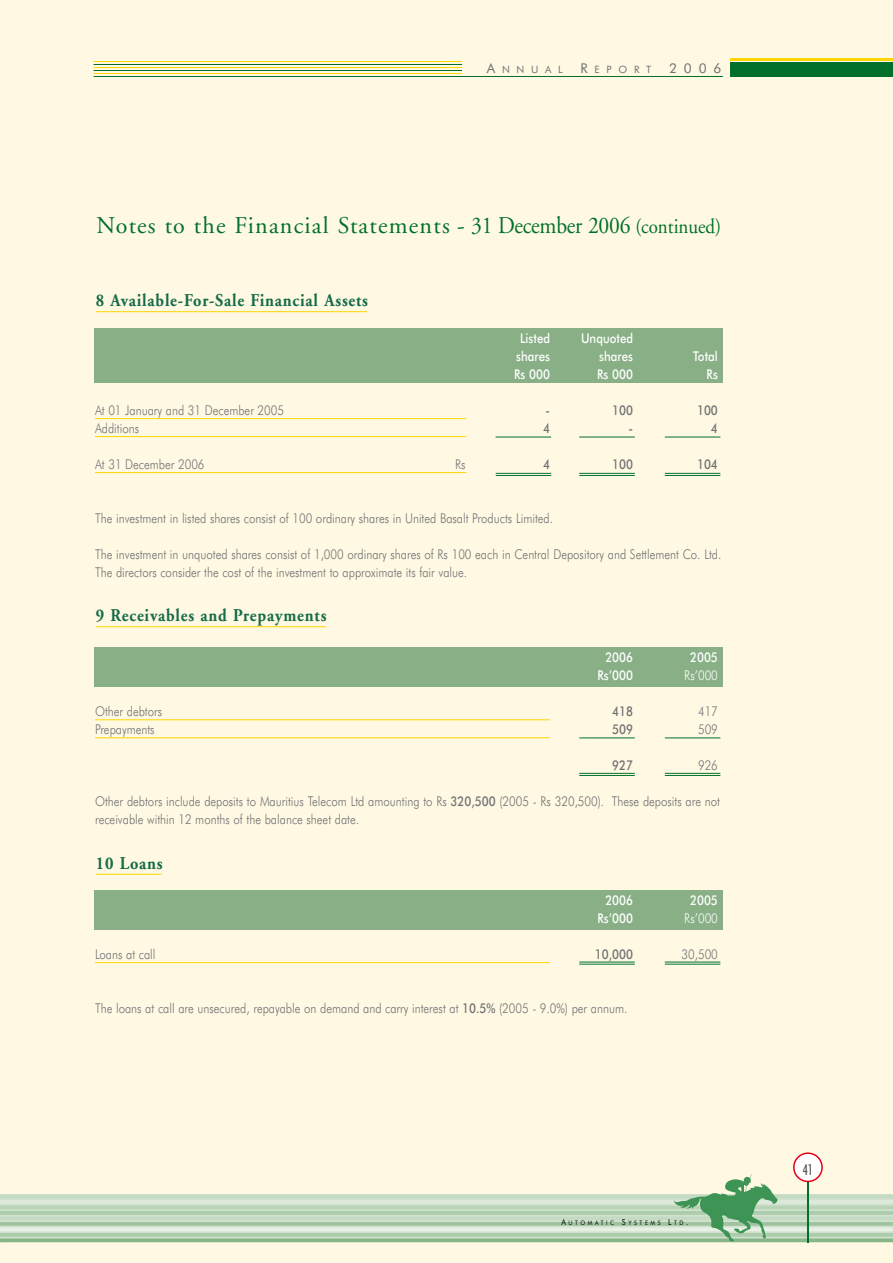
<style>
.page{position:relative;width:893px;height:1263px;background:#fff9e4}
.page>*{position:absolute;margin:0;border:0;box-sizing:border-box;transform-origin:0 0}
.t1{font:24px "Adobe Garamond";letter-spacing:.05em;color:#00702b}
.t2{font:700 18px "Adobe Garamond";letter-spacing:.05em;color:#176c48;scale:.9 1}
.t3{font:500 condensed 15px "Futura BT";color:#58585a;scale:.9 1}
.t4{font:300 13.5px/18px "Futura BT";color:#707173;scale:.85 1}
.t5{font:500 13.5px "Futura BT";color:#fff;scale:.85 1}
.t6{font:500 13.5px "Futura BT";color:#707173;scale:.85 1}
.t7{font:300 13.5px "Futura BT";color:#fff;scale:.85 1}
.t8{font:13.5px "Futura BT";color:#707173}
.t9{font:10.2px "Futura BT";letter-spacing:.665em;color:#707173}
.t10{font:6.15px "Futura BT";letter-spacing:.465em;color:#000;scale:.9 1}
.s1{font-size:13.5px}
.s2{font-size:21px}
.s3{font-weight:500}
.s4{font-size:8.25px}
</style>
<div class="page">
<div style="left:0;top:1194px;width:893px;height:48px;background:#d1e2cf"></div>
<hr style="left:0;top:1194px;width:893px;height:4px;background:#c5dac3">
<hr style="left:0;top:1200px;width:893px;height:4px;background:#dde9db">
<hr style="left:0;top:1205px;width:893px;height:4px;background:#b9d3b7">
<hr style="left:0;top:1211px;width:893px;height:4px;background:#adccac">
<hr style="left:0;top:1216px;width:893px;height:4px;background:#c5dac3">
<hr style="left:0;top:1222px;width:893px;height:4px;background:#a0c4a0">
<hr style="left:0;top:1227px;width:893px;height:4px;background:#e8f0e6">
<hr style="left:0;top:1233px;width:893px;height:4px;background:#adccac">
<svg style="left:1px;top:1238px;width:892px;height:4px;background:#8fba90"></svg>
<svg style="left:673px;top:1174px;width:105px;height:67px"></svg>
<hr style="left:94px;top:76px;width:629px;height:1px;background:#00702b">
<hr style="left:94px;top:73px;width:368px;height:1px;background:#ffd600">
<hr style="left:94px;top:70px;width:368px;height:1px;background:#00702b">
<hr style="left:94px;top:67px;width:368px;height:1px;background:#ffd600">
<hr style="left:94px;top:64px;width:368px;height:1px;background:#00702b">
<hr style="left:94px;top:61px;width:368px;height:1px;background:#ffd600">
<hr style="left:730px;top:58px;width:163px;height:3px;background:#ffd600">
<div style="left:730px;top:62px;width:163px;height:15px;background:#00702b"></div>
<hr style="left:807px;top:1177px;width:2px;height:66px;background:#00702b">
<div style="left:794px;top:1153px;width:28px;height:28px;background:#fff;border-radius:50%"></div>
<div style="left:793px;top:1152px;width:30px;height:30px;border:2px solid #e2001a;border-radius:50%"></div>
<div style="left:95px;top:329px;width:628px;height:54px;background:#88af85"></div>
<hr style="left:95px;top:418px;width:371px;height:1px;background:#ffd600">
<hr style="left:95px;top:436px;width:371px;height:1px;background:#ffd600">
<hr style="left:95px;top:472px;width:371px;height:1px;background:#ffd600">
<hr style="left:579px;top:473px;width:56px;height:1px;background:#00702b">
<hr style="left:665px;top:473px;width:55px;height:1px;background:#00702b">
<hr style="left:579px;top:475px;width:56px;height:1px;background:#00702b">
<hr style="left:665px;top:475px;width:55px;height:1px;background:#00702b">
<hr style="left:496px;top:473px;width:55px;height:1px;background:#00702b">
<hr style="left:496px;top:475px;width:55px;height:1px;background:#00702b">
<hr style="left:579px;top:437px;width:56px;height:1px;background:#00702b">
<hr style="left:665px;top:437px;width:55px;height:1px;background:#00702b">
<hr style="left:496px;top:437px;width:55px;height:1px;background:#00702b">
<hr style="left:96px;top:311px;width:271px;height:1px;background:#ffd600">
<div style="left:95px;top:648px;width:628px;height:39px;background:#88af85"></div>
<hr style="left:95px;top:719px;width:455px;height:1px;background:#ffd600">
<hr style="left:95px;top:737px;width:455px;height:1px;background:#ffd600">
<hr style="left:96px;top:626px;width:230px;height:1px;background:#ffd600">
<hr style="left:579px;top:773px;width:56px;height:1px;background:#00702b">
<hr style="left:665px;top:773px;width:55px;height:1px;background:#00702b">
<hr style="left:579px;top:775px;width:56px;height:1px;background:#00702b">
<hr style="left:665px;top:775px;width:55px;height:1px;background:#00702b">
<hr style="left:579px;top:737px;width:56px;height:1px;background:#00702b">
<hr style="left:665px;top:737px;width:55px;height:1px;background:#00702b">
<div style="left:95px;top:891px;width:628px;height:39px;background:#88af85"></div>
<hr style="left:95px;top:962px;width:455px;height:1px;background:#ffd600">
<hr style="left:96px;top:874px;width:66px;height:1px;background:#ffd600">
<hr style="left:579px;top:962px;width:56px;height:1px;background:#00702b">
<hr style="left:665px;top:962px;width:55px;height:1px;background:#00702b">
<hr style="left:579px;top:964px;width:56px;height:1px;background:#00702b">
<hr style="left:665px;top:964px;width:55px;height:1px;background:#00702b">
<p class="t9" style="left:487px;top:63px;width:77px"><span class="s1">A</span>NNUAL</p>
<p class="t9" style="left:581px;top:63px;width:72px"><span class="s1">R</span>EPORT</p>
<p class="t8" style="left:669px;top:60px;width:54px">2006</p>
<h1 class="t1" style="left:97px;top:212px;width:626px">Notes to the Financial Statements - 31 December 2006 <span class="s2">(continued)</span></h1>
<h2 class="t2" style="left:96px;top:291px;width:304px">8 Available-For-Sale Financial Assets</h2>
<p class="t5" style="left:520px;top:330px;width:37px">Listed</p>
<p class="t5" style="left:581px;top:330px;width:63px">Unquoted</p>
<p class="t5" style="left:516px;top:348px;width:41px">shares</p>
<p class="t5" style="left:599px;top:348px;width:41px">shares</p>
<p class="t5" style="left:693px;top:348px;width:30px">Total</p>
<p class="t5" style="left:514px;top:366px;width:44px">Rs 000</p>
<p class="t5" style="left:597px;top:366px;width:44px">Rs 000</p>
<p class="t5" style="left:707px;top:366px;width:15px">Rs</p>
<p class="t4" style="left:95px;top:401px;width:224px">At 01 January and 31 December 2005</p>
<p class="t6" style="left:545px;top:402px;width:7px">-</p>
<p class="t6" style="left:612px;top:402px;width:26px">100</p>
<p class="t6" style="left:697px;top:402px;width:26px">100</p>
<p class="t4" style="left:95px;top:419px;width:53px">Additions</p>
<p class="t6" style="left:543px;top:420px;width:10px">4</p>
<p class="t6" style="left:628px;top:420px;width:7px">-</p>
<p class="t6" style="left:711px;top:420px;width:10px">4</p>
<p class="t4" style="left:95px;top:455px;width:130px">At 31 December 2006</p>
<p class="t4" style="left:455px;top:455px;width:14px">Rs</p>
<p class="t6" style="left:543px;top:456px;width:10px">4</p>
<p class="t6" style="left:612px;top:456px;width:26px">100</p>
<p class="t6" style="left:697px;top:456px;width:26px">104</p>
<p class="t4" style="left:95px;top:509px;width:540px">The investment in listed shares consist of 100 ordinary shares in United Basalt Products Limited.</p>
<p class="t4" style="left:95px;top:545px;width:738px">The investment in unquoted shares consist of 1,000 ordinary shares of Rs 100 each in Central Depository and Settlement Co. Ltd.<br>The directors consider the cost of the investment to approximate its fair value.</p>
<h2 class="t2" style="left:96px;top:606px;width:258px">9 Receivables and Prepayments</h2>
<p class="t5" style="left:605px;top:649px;width:34px">2006</p>
<p class="t5" style="left:690px;top:649px;width:34px">2005</p>
<p class="t5" style="left:597px;top:667px;width:43px">Rs’000</p>
<p class="t7" style="left:684px;top:667px;width:41px">Rs’000</p>
<p class="t4" style="left:95px;top:702px;width:81px">Other debtors</p>
<p class="t6" style="left:612px;top:703px;width:26px">418</p>
<p class="t4" style="left:698px;top:702px;width:25px">417</p>
<p class="t4" style="left:95px;top:720px;width:72px">Prepayments</p>
<p class="t6" style="left:612px;top:721px;width:26px">509</p>
<p class="t4" style="left:698px;top:720px;width:25px">509</p>
<p class="t6" style="left:612px;top:757px;width:26px">927</p>
<p class="t4" style="left:698px;top:756px;width:25px">926</p>
<p class="t4" style="left:95px;top:792px;width:737px">Other debtors include deposits to Mauritius Telecom Ltd amounting to Rs <span class="s3">320,500</span> (2005 - Rs 320,500). These deposits are not receivable within 12 months of the balance sheet date.</p>
<h2 class="t2" style="left:96px;top:853px;width:76px">10 Loans</h2>
<p class="t5" style="left:605px;top:892px;width:34px">2006</p>
<p class="t5" style="left:690px;top:892px;width:34px">2005</p>
<p class="t5" style="left:597px;top:910px;width:43px">Rs’000</p>
<p class="t7" style="left:684px;top:910px;width:41px">Rs’000</p>
<p class="t4" style="left:95px;top:945px;width:73px">Loans at call</p>
<p class="t6" style="left:595px;top:946px;width:46px">10,000</p>
<p class="t4" style="left:681px;top:945px;width:44px">30,500</p>
<p class="t4" style="left:95px;top:999px;width:628px">The loans at call are unsecured, repayable on demand and carry interest at <span class="s3">10.5%</span> (2005 - 9.0%) per annum.</p>
<p class="t10" style="left:561px;top:1219px;width:143px"><span class="s4">A</span>UTOMATIC <span class="s4">S</span>YSTEMS <span class="s4">L</span> TD<span class="s4">.</span></p>
<p class="t3" style="left:803px;top:1160px;width:13px">41</p>
</div>
